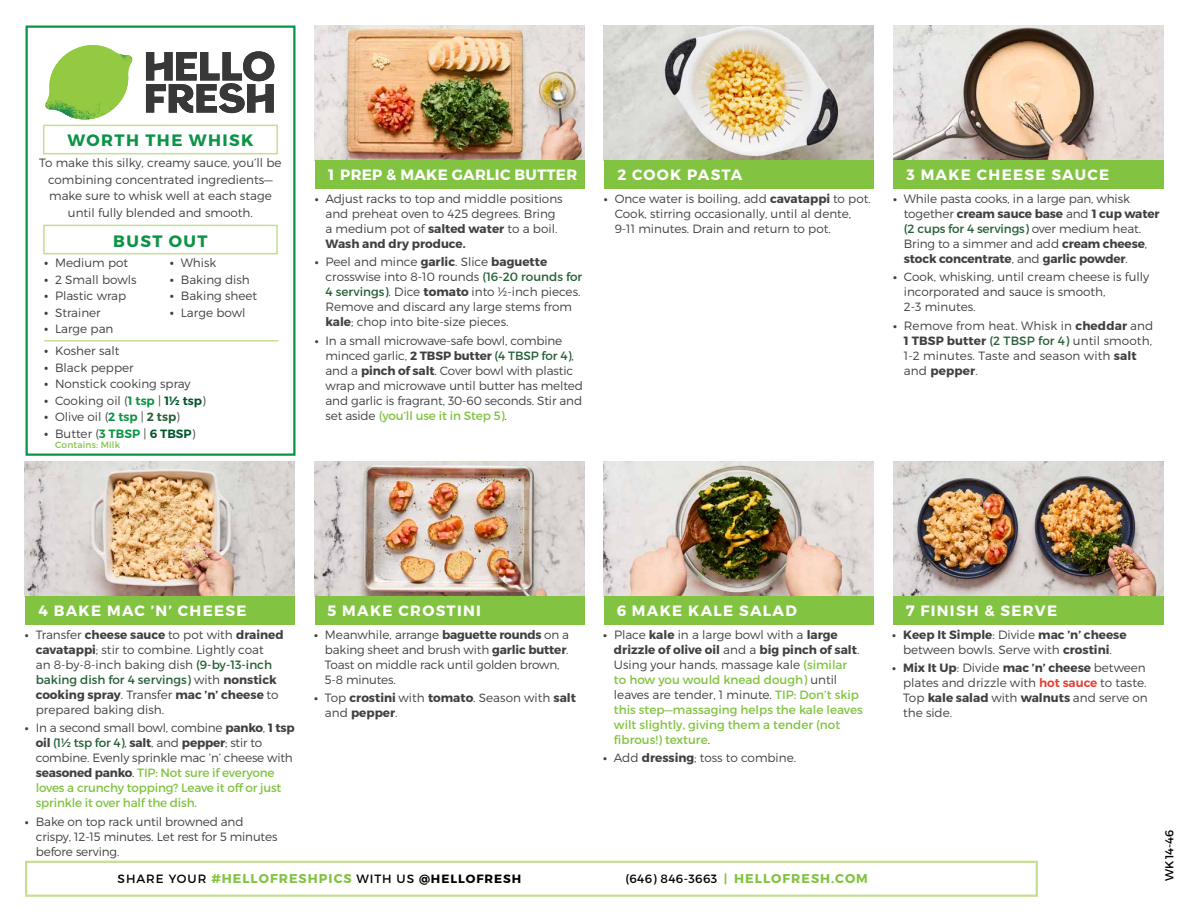
<style>
.page{position:relative;width:1188px;height:918px;background:#fff}
.page>*{position:absolute;margin:0;border:0;box-sizing:border-box;transform-origin:0 0}
.t1{font:700 16.5px "Montserrat";letter-spacing:.085em;color:#0b9446}
.t2{font:700 15px "Montserrat";letter-spacing:.085em;color:#fff}
.t3{font:700 15px "Montserrat";letter-spacing:.02em;color:#fff}
.t4{font:700 12.75px "Montserrat";letter-spacing:.08em;color:#82c341}
.t5{font:300 12px/15px "Montserrat";color:#414042}
.t6{font:12px/15px "Montserrat";letter-spacing:-.005em;color:#82c341}
.t7{font:700 12px/15px "Montserrat";color:#414042}
.t8{font:12px "Montserrat";letter-spacing:.08em;color:#000}
.t9{font:11.55px "Montserrat";color:#000}
.t10{font:9px "Montserrat";letter-spacing:.02em;color:#82c341}
.s1{font-weight:600;font-size:13.5px}
.s2{font-weight:600;color:#0b9446}
.s3{font-weight:600;color:#00562c}
.s4{font-weight:600;color:#266037}
.s5{font-weight:700}
.s6{font-weight:400;color:#266037}
.s7{font-weight:400;color:#82c341}
.s8{font-weight:700;color:#414042}
.s9{font-weight:300;color:#414042}
.s10{color:#266037}
.s11{font-weight:300}
.s12{font-weight:700;font-size:12.75px;color:#82c341}
.s13{font-weight:400;font-size:12px;color:#000}
.s14{font-size:12px}
.s15{font-weight:600;color:#e54137}
</style>
<div class="page">
<div style="left:43px;top:225px;width:235px;height:29px;border:2px solid #c5de92"></div>
<div style="left:43px;top:125px;width:235px;height:29px;border:2px solid #c5de92"></div>
<div style="left:26px;top:26px;width:270px;height:430px;border:2px solid #0b9446"></div>
<div style="left:25px;top:861px;width:1013px;height:36px;border:2px solid #c5de92"></div>
<svg style="left:146px;top:51px;width:128px;height:62px"></svg>
<svg style="left:45px;top:45px;width:87px;height:74px"></svg>
<img style="left:315px;top:25px;width:270px;height:135px">
<img style="left:604px;top:25px;width:270px;height:135px">
<img style="left:604px;top:462px;width:270px;height:135px">
<img style="left:25px;top:462px;width:270px;height:135px">
<img style="left:893px;top:25px;width:270px;height:135px">
<img style="left:893px;top:462px;width:270px;height:135px">
<img style="left:315px;top:462px;width:270px;height:135px">
<div style="left:25px;top:597px;width:270px;height:28px;background:#82c341"></div>
<div style="left:604px;top:597px;width:270px;height:28px;background:#82c341"></div>
<div style="left:893px;top:597px;width:270px;height:28px;background:#82c341"></div>
<div style="left:315px;top:597px;width:270px;height:28px;background:#82c341"></div>
<div style="left:315px;top:160px;width:270px;height:29px;background:#82c341"></div>
<div style="left:604px;top:160px;width:270px;height:29px;background:#82c341"></div>
<div style="left:893px;top:160px;width:270px;height:29px;background:#82c341"></div>
<hr style="left:44px;top:340px;width:234px;height:2px;background:#c5de92">
<h1 class="t1" style="left:67px;top:130px;width:188px">WORTH THE WHISK</h1>
<p class="t5" style="left:39px;top:155px;width:244px;line-height:16.5px;text-align:center">To make this silky, creamy sauce, you’ll be combining concentrated ingredients— make sure to whisk well at each stage until fully blended and smooth.</p>
<h1 class="t1" style="left:113px;top:231px;width:96px">BUST OUT</h1>
<p class="t5" style="left:44px;top:256px;width:86px"><span class="s1">•</span> Medium pot</p>
<p class="t5" style="left:44px;top:272px;width:94px"><span class="s1">•</span> 2 Small bowls</p>
<p class="t5" style="left:44px;top:289px;width:84px"><span class="s1">•</span> Plastic wrap</p>
<p class="t5" style="left:44px;top:305px;width:58px"><span class="s1">•</span> Strainer</p>
<p class="t5" style="left:44px;top:322px;width:71px"><span class="s1">•</span> Large pan</p>
<p class="t5" style="left:170px;top:256px;width:48px"><span class="s1">•</span> Whisk</p>
<p class="t5" style="left:170px;top:272px;width:81px"><span class="s1">•</span> Baking dish</p>
<p class="t5" style="left:170px;top:289px;width:89px"><span class="s1">•</span> Baking sheet</p>
<p class="t5" style="left:170px;top:305px;width:77px"><span class="s1">•</span> Large bowl</p>
<p class="t5" style="left:44px;top:343px;width:77px"><span class="s1">•</span> Kosher salt</p>
<p class="t5" style="left:44px;top:360px;width:91px"><span class="s1">•</span> Black pepper</p>
<p class="t5" style="left:44px;top:376px;width:148px"><span class="s1">•</span> Nonstick cooking spray</p>
<p class="t5" style="left:44px;top:393px;width:163px"><span class="s1">•</span> Cooking oil (<span class="s2">1 tsp</span> | <span class="s3">1½ tsp</span>)</p>
<p class="t5" style="left:44px;top:409px;width:137px"><span class="s1">•</span> Olive oil (<span class="s2">2 tsp</span> | <span class="s4">2 tsp</span>)</p>
<p class="t5" style="left:44px;top:426px;width:153px"><span class="s1">•</span> Butter (<span class="s2">3 TBSP</span> | <span class="s3">6 TBSP</span>)</p>
<p class="t10" style="left:55px;top:440px;width:67px">Contains: Milk</p>
<p class="t3" style="left:328px;top:165px;width:251px">1 PREP &amp; MAKE GARLIC BUTTER</p>
<p class="t5" style="left:326px;top:191px;width:239px;text-indent:-11px"><span class="s5">•</span> Adjust racks to top and middle positions and preheat oven to 425 degrees. Bring a medium pot of <span class="s5">salted water</span> to a boil.<br><span class="s5">Wash and dry produce.</span></p>
<p class="t5" style="left:326px;top:255px;width:258px;text-indent:-11px"><span class="s5">•</span> Peel and mince <span class="s5">garlic</span>. Slice <span class="s5">baguette </span>crosswise into 8-10 rounds <span class="s6">(16-20 rounds for 4 servings)</span>. Dice <span class="s5">tomato</span> into ½-inch pieces.<br>Remove and discard any large stems from <span class="s5">kale</span>; chop into bite-size pieces.</p>
<p class="t5" style="left:326px;top:333px;width:259px;text-indent:-11px"><span class="s5">•</span> In a small microwave-safe bowl, combine minced garlic, <span class="s5">2 TBSP butter</span> <span class="s6">(4 TBSP for 4)</span>, and a <span class="s5">pinch of salt</span>. Cover bowl with plastic wrap and microwave until butter has melted and garlic is fragrant, 30-60 seconds. Stir and set aside <span class="s7">(you’ll use it in Step 5)</span>.</p>
<p class="t2" style="left:617px;top:165px;width:127px">2 COOK PASTA</p>
<p class="t5" style="left:615px;top:191px;width:258px;text-indent:-11px"><span class="s5">•</span> Once water is boiling, add <span class="s5">cavatappi</span> to pot.<br>Cook, stirring occasionally, until al dente,<br>9-11 minutes. Drain and return to pot.</p>
<p class="t2" style="left:907px;top:165px;width:204px">3 MAKE CHEESE SAUCE</p>
<p class="t5" style="left:904px;top:191px;width:257px;text-indent:-11px"><span class="s5">•</span> While pasta cooks, in a large pan, whisk together <span class="s5">cream sauce base</span> and <span class="s5">1 cup water </span><span class="s6">(2 cups for 4 servings)</span> over medium heat.<br>Bring to a simmer and add <span class="s5">cream cheese</span>, <span class="s5">stock concentrate</span>, and <span class="s5">garlic powder</span>.</p>
<p class="t5" style="left:904px;top:270px;width:247px;text-indent:-11px"><span class="s5">•</span> Cook, whisking, until cream cheese is fully incorporated and sauce is smooth,<br>2-3 minutes.</p>
<p class="t5" style="left:904px;top:318px;width:251px;text-indent:-11px"><span class="s5">•</span> Remove from heat. Whisk in <span class="s5">cheddar</span> and<br><span class="s5">1 TBSP butter</span> <span class="s6">(2 TBSP for 4)</span> until smooth,<br>1-2 minutes. Taste and season with <span class="s5">salt </span>and <span class="s5">pepper</span>.</p>
<p class="t2" style="left:38px;top:601px;width:210px">4 BAKE MAC ’N’ CHEESE</p>
<p class="t5" style="left:36px;top:627px;width:249px;text-indent:-11px"><span class="s5">•</span> Transfer <span class="s5">cheese sauce</span> to pot with <span class="s5">drained cavatappi</span>; stir to combine. Lightly coat<br>an 8-by-8-inch baking dish <span class="s6">(9-by-13-inch baking dish for 4 servings)</span> with <span class="s5">nonstick cooking spray</span>. Transfer <span class="s5">mac ’n’ cheese</span> to prepared baking dish.</p>
<p class="t6" style="left:36px;top:721px;width:260px;text-indent:-11px"><span class="s8">•</span> <span class="s9">In a second small bowl, combine</span> <span class="s8">panko</span><span class="s9">,</span> <span class="s8">1 tsp oil</span> <span class="s10">(1½ tsp for 4)</span><span class="s9">,</span> <span class="s8">salt</span><span class="s9">, and</span> <span class="s8">pepper</span><span class="s9">; stir to combine. Evenly sprinkle mac ’n’ cheese with </span><span class="s8">seasoned panko</span><span class="s9">.</span> TIP: Not sure if everyone loves a crunchy topping? Leave it off or just sprinkle it over half the dish.</p>
<p class="t5" style="left:36px;top:814px;width:243px;text-indent:-11px"><span class="s5">•</span> Bake on top rack until browned and crispy, 12-15 minutes. Let rest for 5 minutes before serving.</p>
<p class="t2" style="left:328px;top:601px;width:155px">5 MAKE CROSTINI</p>
<p class="t5" style="left:325px;top:627px;width:246px;text-indent:-11px"><span class="s5">•</span> Meanwhile, arrange <span class="s5">baguette rounds</span> on a baking sheet and brush with <span class="s5">garlic butter</span>.<br>Toast on middle rack until golden brown, 5-8 minutes.</p>
<p class="t7" style="left:325px;top:691px;width:253px;text-indent:-11px">• <span class="s11">Top</span> crostini <span class="s11">with</span> tomato<span class="s11">. Season with</span> salt <span class="s11">and</span> pepper<span class="s11">.</span></p>
<p class="t2" style="left:617px;top:601px;width:182px">6 MAKE KALE SALAD</p>
<p class="t6" style="left:614px;top:627px;width:250px;text-indent:-11px"><span class="s8">•</span> <span class="s9">Place</span> <span class="s8">kale</span> <span class="s9">in a large bowl with a</span> <span class="s8">large drizzle of olive oil</span> <span class="s9">and a</span> <span class="s8">big pinch of salt</span><span class="s9">.<br>Using your hands, massage kale</span> (similar<br>to how you would knead dough) <span class="s9">until leaves are tender, 1 minute.</span> TIP: Don’t skip this step—massaging helps the kale leaves wilt slightly, giving them a tender (not fibrous!) texture<span class="s9">.</span></p>
<p class="t5" style="left:603px;top:750px;width:194px"><span class="s5">•</span> Add <span class="s5">dressing</span>; toss to combine.</p>
<p class="t8" style="left:118px;top:872px;width:405px">SHARE YOUR <span class="s12">#HELLOFRESHPICS</span> WITH US <span class="s5">@HELLOFRESH</span></p>
<p class="t4" style="left:625px;top:871px;width:244px"><span class="s13">(646) 846-3663</span> <span class="s14">|</span> HELLOFRESH.COM</p>
<p class="t2" style="left:906px;top:601px;width:153px">7 FINISH &amp; SERVE</p>
<p class="t7" style="left:892px;top:627px;width:236px;text-align:center">• Keep It Simple<span class="s11">: Divide</span> mac ’n’ cheese <span class="s11">between bowls. Serve with</span> crostini<span class="s11">.</span></p>
<p class="t5" style="left:903px;top:660px;width:246px;text-indent:-11px"><span class="s5">• Mix It Up</span>: Divide <span class="s5">mac ’n’ cheese</span> between plates and drizzle with <span class="s15">hot sauce</span> to taste.<br>Top <span class="s5">kale salad</span> with <span class="s5">walnuts</span> and serve on the side.</p>
<p class="t9" style="left:1162px;top:881px;width:52px;rotate:-90deg">WK 14-46</p>
</div>
